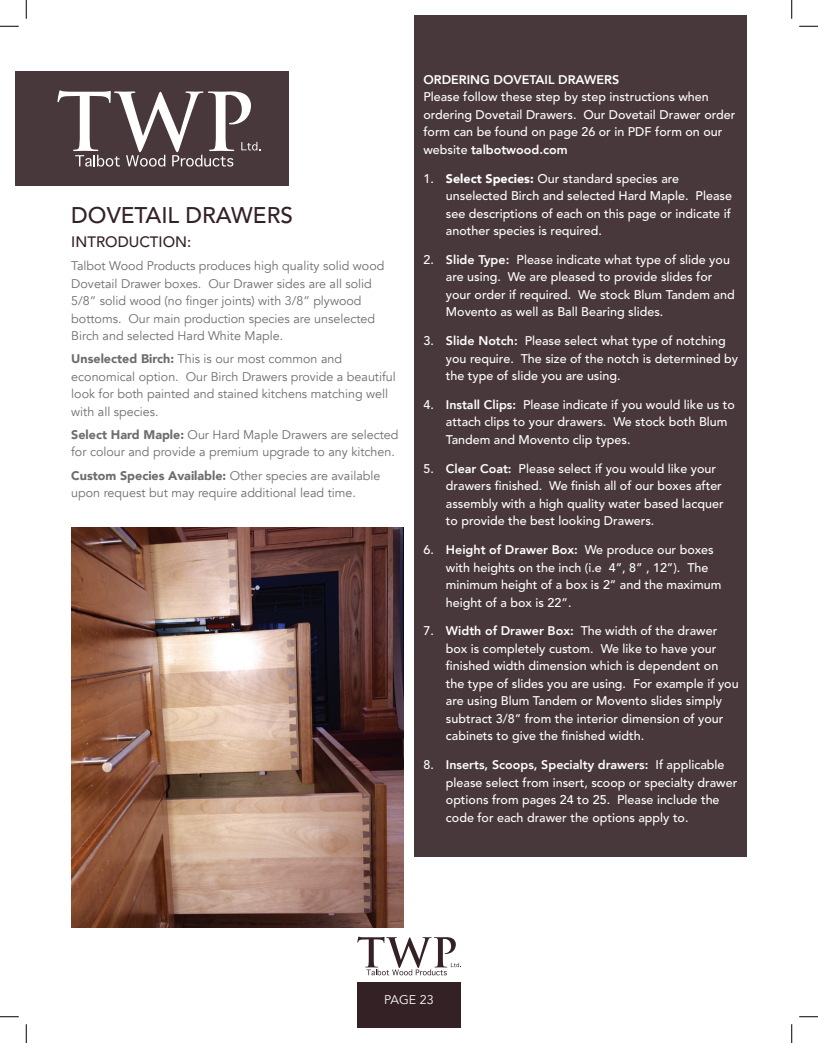
<style>
.page{position:relative;width:818px;height:1043px;background:#fff}
.page>*{position:absolute;margin:0;border:0;box-sizing:border-box;transform-origin:0 0}
.t1{font:500 22.5px "Avenir LT Std";color:#342125}
.t2{font:500 15px "Avenir LT Std";color:#342125}
.t3{font:500 12.5px/17.5px "Avenir LT Std";color:#fff}
.t4{font:12.5px/17.5px "Avenir";color:#6c6d70}
.t5{font:800 12.5px "Avenir";color:#fff}
.t6{font:12.5px "Avenir";color:#fff}
.s1{font-weight:900}
.s2{font-family:"Avenir LT Std";font-weight:500}
.s3{font-family:"Avenir";font-weight:900}
.s4{font-family:"Avenir";font-weight:800}
</style>
<div class="page">
<div style="left:15px;top:71px;width:274px;height:115px;background:#48373b"></div>
<svg style="left:57px;top:90px;width:203px;height:77px"></svg>
<div style="left:357px;top:982px;width:103px;height:46px;background:#342125"></div>
<svg style="left:357px;top:936px;width:104px;height:39px"></svg>
<div style="left:414px;top:15px;width:332px;height:841px;background:#48373b"></div>
<img style="left:71px;top:527px;width:332px;height:400px">
<svg style="left:0;top:25px;width:19px;height:2px"></svg>
<svg style="left:799px;top:25px;width:19px;height:2px"></svg>
<svg style="left:0;top:1016px;width:19px;height:1px"></svg>
<svg style="left:799px;top:1016px;width:19px;height:1px"></svg>
<svg style="left:25px;top:0;width:2px;height:19px"></svg>
<svg style="left:25px;top:1024px;width:2px;height:18px"></svg>
<svg style="left:791px;top:0;width:1px;height:19px"></svg>
<svg style="left:791px;top:1024px;width:1px;height:18px"></svg>
<h1 class="t1" style="left:71px;top:202px;width:223px">DOVETAIL DRAWERS</h1>
<p class="t2" style="left:71px;top:233px;width:121px">INTRODUCTION:</p>
<p class="t4" style="left:71px;top:257px;width:314px">Talbot Wood Products produces high quality solid wood Dovetail Drawer boxes. Our Drawer sides are all solid 5/8” solid wood (no finger joints) with 3/8” plywood bottoms. Our main production species are unselected Birch and selected Hard White Maple.</p>
<p class="t4" style="left:71px;top:350px;width:326px"><span class="s1">Unselected Birch:</span> This is our most common and economical option. Our Birch Drawers provide a beautiful look for both painted and stained kitchens matching well with all species.</p>
<p class="t4" style="left:71px;top:426px;width:329px"><span class="s1">Select Hard Maple:</span> Our Hard Maple Drawers are selected for colour and provide a premium upgrade to any kitchen.</p>
<p class="t4" style="left:71px;top:467px;width:311px"><span class="s1">Custom Species Available:</span> Other species are available upon request but may require additional lead time.</p>
<p class="t5" style="left:423px;top:70px;width:197px">ORDERING DOVETAIL DRAWERS</p>
<p class="t3" style="left:423px;top:88px;width:313px">Please follow these step by step instructions when ordering Dovetail Drawers. Our Dovetail Drawer order form can be found on page 26 or in PDF form on our</p>
<p class="t5" style="left:423px;top:140px;width:146px"><span class="s2">website</span> talbotwood.com</p>
<p class="t3" style="left:446px;top:170px;width:287px;text-indent:-22px">1. <span class="s3">Select Species:</span> Our standard species are unselected Birch and selected Hard Maple. Please see descriptions of each on this page or indicate if another species is required.</p>
<p class="t3" style="left:446px;top:251px;width:290px;text-indent:-22px">2. <span class="s4">Slide Type:</span> Please indicate what type of slide you are using. We are pleased to provide slides for your order if required. We stock Blum Tandem and Movento as well as Ball Bearing slides.</p>
<p class="t3" style="left:446px;top:332px;width:294px;text-indent:-22px">3. <span class="s4">Slide Notch:</span> Please select what type of notching you require. The size of the notch is determined by the type of slide you are using.</p>
<p class="t3" style="left:446px;top:396px;width:290px;text-indent:-22px">4. <span class="s4">Install Clips:</span> Please indicate if you would like us to attach clips to your drawers. We stock both Blum<br>Tandem and Movento clip types.</p>
<p class="t3" style="left:446px;top:460px;width:279px;text-indent:-22px">5. <span class="s4">Clear Coat:</span> Please select if you would like your drawers finished. We finish all of our boxes after assembly with a high quality water based lacquer to provide the best looking Drawers.</p>
<p class="t3" style="left:446px;top:541px;width:277px;text-indent:-22px">6. <span class="s4">Height of Drawer Box:</span> We produce our boxes with heights on the inch (i.e 4”, 8” , 12”). The minimum height of a box is 2” and the maximum height of a box is 22”.</p>
<p class="t3" style="left:446px;top:622px;width:294px;text-indent:-22px">7. <span class="s4">Width of Drawer Box:</span> The width of the drawer box is completely custom. We like to have your finished width dimension which is dependent on the type of slides you are using. For example if you are using Blum Tandem or Movento slides simply subtract 3/8” from the interior dimension of your cabinets to give the finished width.</p>
<p class="t5" style="left:423px;top:755px;width:302px"><span class="s2">8.</span> Inserts, Scoops, Specialty drawers: <span class="s2">If applicable</span></p>
<p class="t3" style="left:446px;top:773px;width:293px">please select from insert, scoop or specialty drawer options from pages 24 to 25. Please include the code for each drawer the options apply to.</p>
<p class="t6" style="left:384px;top:992px;width:51px">PAGE 23</p>
</div>
